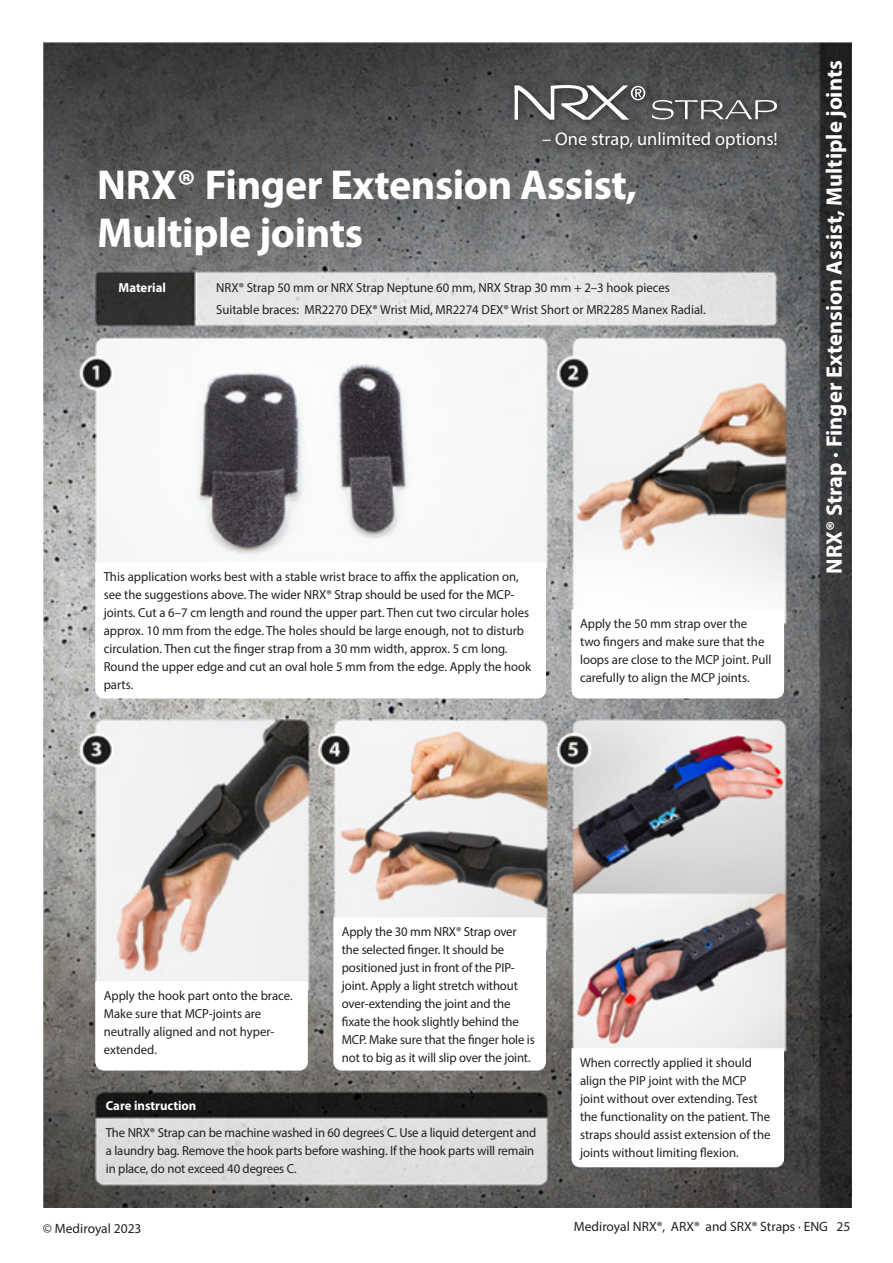
<style>
.page{position:relative;width:893px;height:1263px;background:#fff}
.page>*{position:absolute;margin:0;border:0;box-sizing:border-box;transform-origin:0 0}
.t1{font:700 42px/48px "Myriad Pro";letter-spacing:-.01em;color:#fff}
.t2{font:700 22.5px "Myriad Pro";color:#fff}
.t3{font:18.3px "Myriad Pro";color:#fff}
.t4{font:13.5px "Myriad Pro";color:#231f20}
.t5{font:13.2px/18px "Myriad Pro";color:#231f20}
.t6{font:700 13.2px "Myriad Pro";color:#fff}
</style>
<div class="page">
<img style="left:43px;top:43px;width:808px;height:1165px">
<svg style="left:95px;top:562px;width:451px;height:136px"></svg>
<svg style="left:95px;top:981px;width:213px;height:89px"></svg>
<svg style="left:333px;top:917px;width:213px;height:153px"></svg>
<svg style="left:571px;top:609px;width:213px;height:89px"></svg>
<svg style="left:571px;top:1048px;width:213px;height:119px"></svg>
<div style="left:536px;top:125px;width:250px;height:33px;background:#231f20;opacity:.7"></div>
<div style="left:507px;top:78px;width:131px;height:51px;background:#231f20;opacity:.7"></div>
<div style="left:645px;top:93px;width:141px;height:36px;background:#231f20;opacity:.7"></div>
<svg style="left:652px;top:100px;width:125px;height:19px;background:#737374"></svg>
<div style="left:624px;top:79px;width:31px;height:31px;background:#231f20;opacity:.7"></div>
<svg style="left:514px;top:85px;width:131px;height:35px"></svg>
<h3 class="t3" style="left:542px;top:128px;width:237px">– One strap, unlimited options!</h3>
<h1 class="t1" style="left:97px;top:160px;width:542px">NRX® Finger Extension Assist,<br>Multiple joints</h1>
<p class="t6" style="left:119px;top:278px;width:49px">Material</p>
<p class="t5" style="left:216px;top:276px;width:491px;line-height:22.2px">NRX® Strap 50 mm or NRX Strap Neptune 60 mm, NRX Strap 30 mm + 2–3 hook pieces<br>Suitable braces: MR2270 DEX® Wrist Mid, MR2274 DEX® Wrist Short or MR2285 Manex Radial.</p>
<p class="t5" style="left:104px;top:567px;width:429px">This application works best with a stable wrist brace to affix the application on, see the suggestions above. The wider NRX® Strap should be used for the MCP&shy;joints. Cut a 6–7 cm length and round the upper part. Then cut two circular holes approx. 10 mm from the edge. The holes should be large enough, not to disturb circulation. Then cut the finger strap from a 30 mm width, approx. 5 cm long.<br>Round the upper edge and cut an oval hole 5 mm from the edge. Apply the hook parts.</p>
<p class="t5" style="left:580px;top:614px;width:193px">Apply the 50 mm strap over the<br>two fingers and make sure that the loops are close to the MCP joint. Pull carefully to align the MCP joints.</p>
<h2 class="t2" style="left:820px;top:574px;width:515px;rotate:-90deg">NRX® Strap · Finger Extension Assist, Multiple joints</h2>
<p class="t5" style="left:104px;top:986px;width:190px">Apply the hook part onto the brace.<br>Make sure that MCP-joints are neutrally aligned and not hyper&shy;extended.</p>
<p class="t5" style="left:342px;top:922px;width:194px">Apply the 30 mm NRX® Strap over the selected finger. It should be positioned just in front of the PIP&shy;joint. Apply a light stretch without over-extending the joint and the fixate the hook slightly behind the MCP. Make sure that the finger hole is not to big as it will slip over the joint.</p>
<p class="t6" style="left:106px;top:1097px;width:92px">Care instruction</p>
<p class="t5" style="left:106px;top:1123px;width:432px">The NRX® Strap can be machine washed in 60 degrees C. Use a liquid detergent and a laundry bag. Remove the hook parts before washing. If the hook parts will remain in place, do not exceed 40 degrees C.</p>
<p class="t5" style="left:580px;top:1053px;width:192px">When correctly applied it should align the PIP joint with the MCP joint without over extending. Test the functionality on the patient. The straps should assist extension of the joints without limiting flexion.</p>
<p class="t4" style="left:43px;top:1220px;width:100px">© Mediroyal 2023</p>
<p class="t4" style="left:574px;top:1218px;width:278px">Mediroyal NRX®, ARX® and SRX® Straps · ENG 25</p>
</div>
